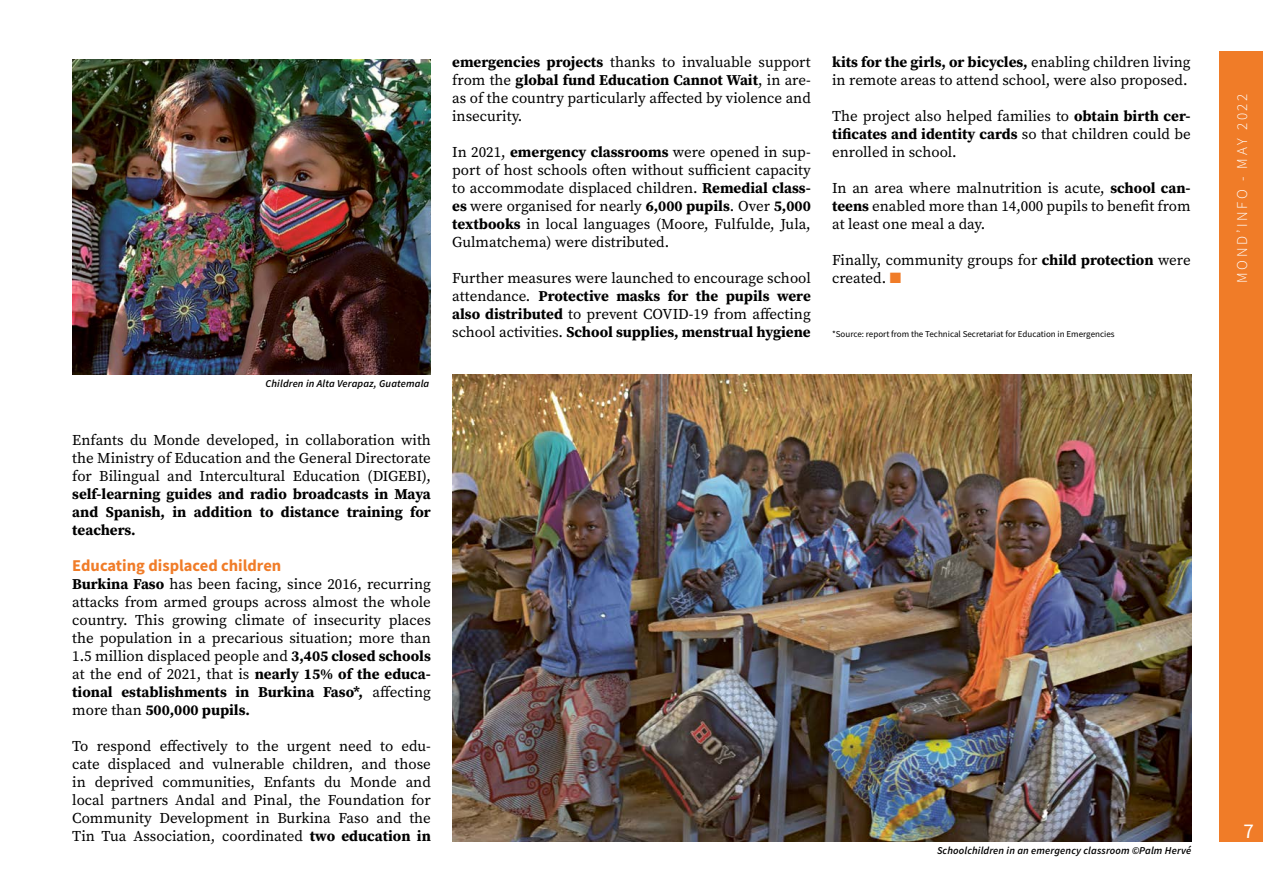
<style>
.page{position:relative;width:1263px;height:893px;background:#fff}
.page>*{position:absolute;margin:0;border:0;box-sizing:border-box;transform-origin:0 0}
.t1{font:21px "Source Sans Pro";color:#fff}
.t2{font:700 16.5px "Source Sans Pro";color:#f07c28}
.t3{font:15px/18px "Source Serif Pro";color:#000;text-align:justify}
.t4{font:700 15px/18px "Source Serif Pro";color:#000;text-align:justify}
.t5{font:300 15px "Source Sans Pro";letter-spacing:.175em;color:#fff}
.t6{font:italic 600 10.5px "Source Sans Pro";letter-spacing:.015em;color:#000}
.t7{font:9px "Source Sans Pro";color:#000}
.s1{font-weight:700}
.s2{color:#f07c28}
</style>
<div class="page">
<div style="left:1220px;top:51px;width:43px;height:791px;background:#f07c28"></div>
<img style="left:72px;top:60px;width:359px;height:315px">
<img style="left:453px;top:375px;width:738px;height:467px">
<p class="t6" style="left:265px;top:377px;width:165px">Children in Alta Verapaz, Guatemala</p>
<p class="t3" style="left:72px;top:431px;width:360px">Enfants du Monde developed, in collaboration with the Ministry of Education and the General Directorate for Bilingual and Intercultural Education (DIGEBI),</p>
<p class="t4" style="left:72px;top:485px;width:360px">self-learning guides and radio broadcasts in Maya and Spanish, in addition to distance training for teachers.</p>
<p class="t2" style="left:72px;top:554px;width:211px">Educating displaced children</p>
<p class="t3" style="left:72px;top:575px;width:360px"><span class="s1">Burkina Faso</span> has been facing, since 2016, recurring attacks from armed groups across almost the whole country. This growing climate of insecurity places the population in a precarious situation; more than 1.5 million displaced people and <span class="s1">3,405 closed schools </span>at the end of 2021, that is <span class="s1">nearly 15% of the educa&shy;tional establishments in Burkina Faso*,</span> affecting more than <span class="s1">500,000 pupils.</span></p>
<p class="t3" style="left:72px;top:737px;width:360px">To respond effectively to the urgent need to edu&shy;cate displaced and vulnerable children, and those in deprived communities, Enfants du Monde and local partners Andal and Pinal, the Foundation for Community Development in Burkina Faso and the Tin Tua Association, coordinated <span class="s1">two education in</span></p>
<p class="t3" style="left:452px;top:53px;width:360px"><span class="s1">emergencies projects</span> thanks to invaluable support from the <span class="s1">global fund Education Cannot Wait</span>, in are&shy;as of the country particularly affected by violence and insecurity.</p>
<p class="t3" style="left:452px;top:143px;width:360px">In 2021, <span class="s1">emergency classrooms</span> were opened in sup&shy;port of host schools often without sufficient capacity to accommodate displaced children. <span class="s1">Remedial class&shy;es</span> were organised for nearly <span class="s1">6,000 pupils</span>. Over <span class="s1">5,000 textbooks</span> in local languages (Moore, Fulfulde, Jula, Gulmatchema) were distributed.</p>
<p class="t3" style="left:452px;top:269px;width:360px">Further measures were launched to encourage school attendance. <span class="s1">Protective masks for the pupils were also distributed</span> to prevent COVID-19 from affecting school activities. <span class="s1">School supplies, menstrual hygiene</span></p>
<p class="t3" style="left:832px;top:53px;width:360px"><span class="s1">kits for the girls, or bicycles,</span> enabling children living in remote areas to attend school, were also proposed.</p>
<p class="t3" style="left:832px;top:107px;width:360px">The project also helped families to <span class="s1">obtain birth cer&shy;tificates and identity cards</span> so that children could be enrolled in school.</p>
<p class="t3" style="left:832px;top:179px;width:360px">In an area where malnutrition is acute, <span class="s1">school can&shy;teens</span> enabled more than 14,000 pupils to benefit from at least one meal a day.</p>
<p class="t3" style="left:832px;top:251px;width:360px">Finally, community groups for <span class="s1">child protection</span> were created. <span class="s2">■</span></p>
<p class="t7" style="left:832px;top:328px;width:284px">*Source: report from the Technical Secretariat for Education in Emergencies</p>
<p class="t6" style="left:937px;top:844px;width:256px">Schoolchildren in an emergency classroom ©Palm Hervé</p>
<p class="t5" style="left:1233px;top:283px;width:191px;rotate:-90deg">MOND’INFO - MAY 2022</p>
<h1 class="t1" style="left:1243px;top:818px;width:12px">7</h1>
</div>
